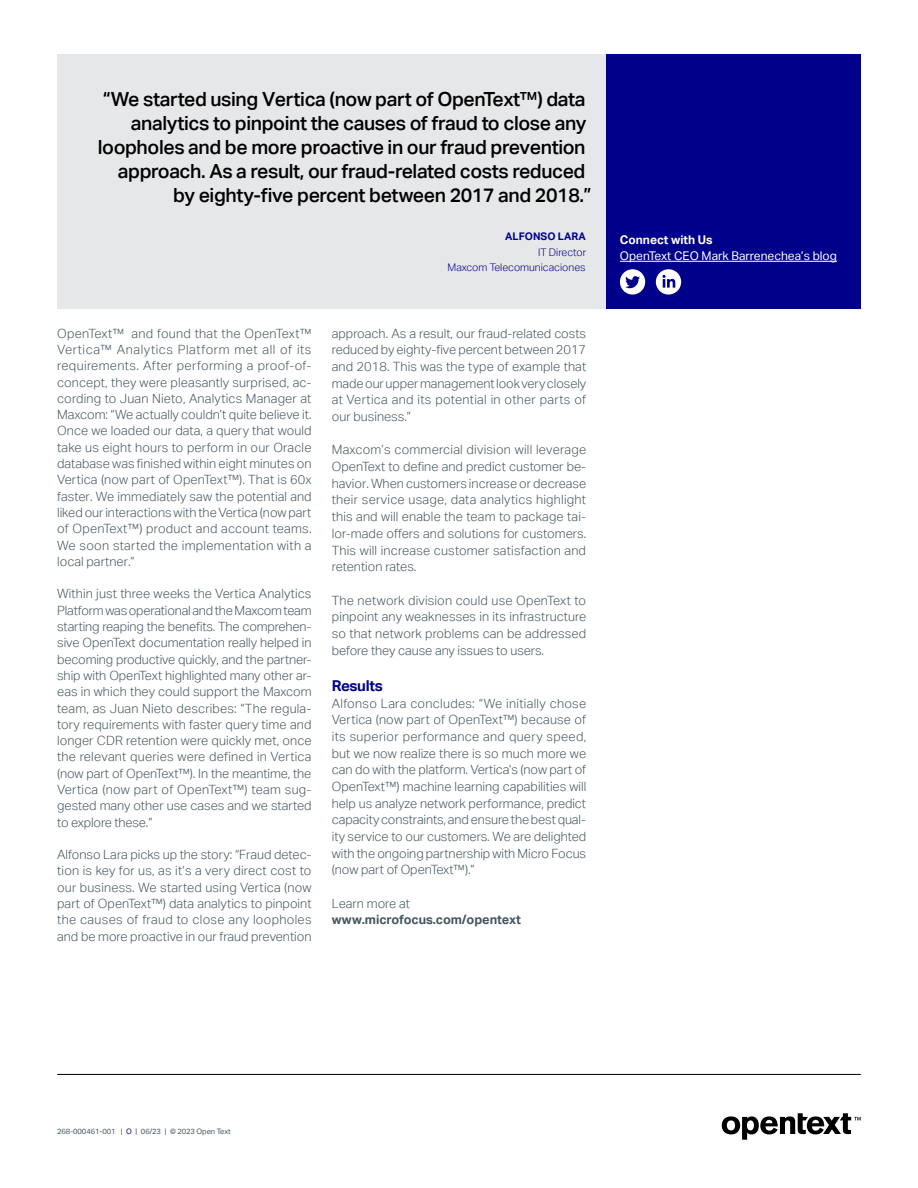
<style>
.page{position:relative;width:918px;height:1188px;background:#fff}
.page>*{position:absolute;margin:0;border:0;box-sizing:border-box;transform-origin:0 0}
.t1{font:500 19.5px "Aktiv Grotesk";letter-spacing:-.02em;color:#000}
.t2{font:700 15px "Aktiv Grotesk";letter-spacing:-.02em;color:#00008b}
.t3{font:300 12.75px/16.4px "Aktiv Grotesk";color:#455560;text-align:justify}
.t4{font:700 12.75px "Aktiv Grotesk";letter-spacing:-.005em;color:#455560}
.t5{font:12px "Aktiv Grotesk";color:#fff}
.t6{font:700 12px "Aktiv Grotesk";color:#fff}
.t7{font:300 10.5px/14.2px "Aktiv Grotesk";color:#00008b;text-align:right}
.t8{font:700 10.5px "Aktiv Grotesk";color:#00008b}
.t9{font:7.5px "Aktiv Grotesk";letter-spacing:-.005em;color:#455560}
.s1{color:#00008b}
</style>
<div class="page">
<div style="left:57px;top:54px;width:550px;height:254px;background:#e6e7e8"></div>
<hr style="left:57px;top:1074px;width:804px;height:1px;background:#000">
<div style="left:606px;top:54px;width:255px;height:254px;background:#00008b"></div>
<hr style="left:620px;top:261px;width:217px;height:1px;background:#fff">
<div style="left:620px;top:269px;width:25px;height:26px;background:#fff;border-radius:50%"></div>
<svg style="left:625px;top:276px;width:15px;height:12px"></svg>
<div style="left:656px;top:269px;width:25px;height:26px;background:#fff;border-radius:50%"></div>
<svg style="left:663px;top:275px;width:12px;height:13px"></svg>
<svg style="left:722px;top:1113px;width:139px;height:27px"></svg>
<h1 class="t1" style="left:103px;top:91px;width:484px">“We started using Vertica (now part of OpenText™) data</h1>
<h1 class="t1" style="left:131px;top:115px;width:457px">analytics to pinpoint the causes of fraud to close any</h1>
<h1 class="t1" style="left:98px;top:139px;width:489px">loopholes and be more proactive in our fraud prevention</h1>
<h1 class="t1" style="left:118px;top:163px;width:469px">approach. As a result, our fraud-related costs reduced</h1>
<h1 class="t1" style="left:173px;top:183px;width:420px">by eighty-five percent between 2017 and 2018.”</h1>
<p class="t8" style="left:505px;top:232px;width:82px">ALFONSO LARA</p>
<p class="t7" style="left:448px;top:246px;width:140px">IT Director<br>Maxcom Telecomunicaciones</p>
<p class="t3" style="left:57px;top:326px;width:256px">OpenText™ and found that the OpenText™ Vertica™ Analytics Platform met all of its re quirements. After performing a proof-of&shy;concept, they were pleasantly surprised, ac&shy;cording to Juan Nieto, Analytics Manager at Maxcom: “We actually couldn’t quite believe it.<br>Once we loaded our data, a query that would take us eight hours to perform in our Oracle database was finished within eight minutes on Vertica (now part of OpenText™). That is 60x faster. We immediately saw the potential and liked our interactions with the Vertica (now part of OpenText™) product and account teams.<br>We soon started the implementation with a local partner.”</p>
<p class="t3" style="left:57px;top:587px;width:256px">Within just three weeks the Vertica Analytics Platform was operational and the Maxcom team starting reaping the benefits. The comprehen&shy;sive OpenText documentation really helped in becoming productive quickly, and the partner&shy;ship with OpenText highlighted many other ar&shy;eas in which they could support the Maxcom team, as Juan Nieto describes: “The regula&shy;tory requirements with faster query time and longer CDR retention were quickly met, once the relevant queries were defined in Vertica (now part of OpenText™). In the meantime, the Vertica (now part of OpenText™) team sug&shy;gested many other use cases and we started to explore these.”</p>
<p class="t3" style="left:57px;top:847px;width:256px">Alfonso Lara picks up the story: “Fraud detec&shy;tion is key for us, as it’s a very direct cost to our business. We started using Vertica (now part of OpenText™) data analytics to pinpoint the causes of fraud to close any loopholes and be more proactive in our fraud prevention</p>
<p class="t3" style="left:332px;top:326px;width:256px">approach. As a result, our fraud-related costs reduced by eighty-five percent between 2017 and 2018. This was the type of example that made our upper management look very closely at Vertica and its potential in other parts of our business.”</p>
<p class="t3" style="left:332px;top:443px;width:256px">Maxcom’s commercial division will leverage OpenText to define and predict customer be&shy;havior. When customers increase or decrease their service usage, data analytics highlight this and will enable the team to package tai&shy;lor-made offers and solutions for customers.<br>This will increase customer satisfaction and retention rates.</p>
<p class="t3" style="left:332px;top:593px;width:256px">The network division could use OpenText to pinpoint any weaknesses in its infrastructure so that network problems can be addressed before they cause any issues to users.</p>
<p class="t2" style="left:332px;top:679px;width:53px">Results</p>
<p class="t3" style="left:332px;top:696px;width:256px">Alfonso Lara concludes: “We initially chose Vertica (now part of OpenText™) because of its superior performance and query speed, but we now realize there is so much more we can do with the platform. Vertica’s (now part of OpenText™) machine learning capabilities will help us analyze network performance, predict capacity constraints, and ensure the best qual&shy;ity service to our customers. We are delighted with the ongoing partnership with Micro Focus (now part of OpenText™).”</p>
<p class="t3" style="left:332px;top:896px;width:80px">Learn more at</p>
<p class="t4" style="left:332px;top:915px;width:191px">www.microfocus.com/opentext</p>
<p class="t6" style="left:620px;top:235px;width:94px">Connect with Us</p>
<p class="t5" style="left:620px;top:251px;width:219px">OpenText CEO Mark Barre nechea’s blog</p>
<p class="t9" style="left:57px;top:1128px;width:175px">268-000461-001 | <span class="s1">O</span> | 06/23 | © 2023 Open Text</p>
</div>
